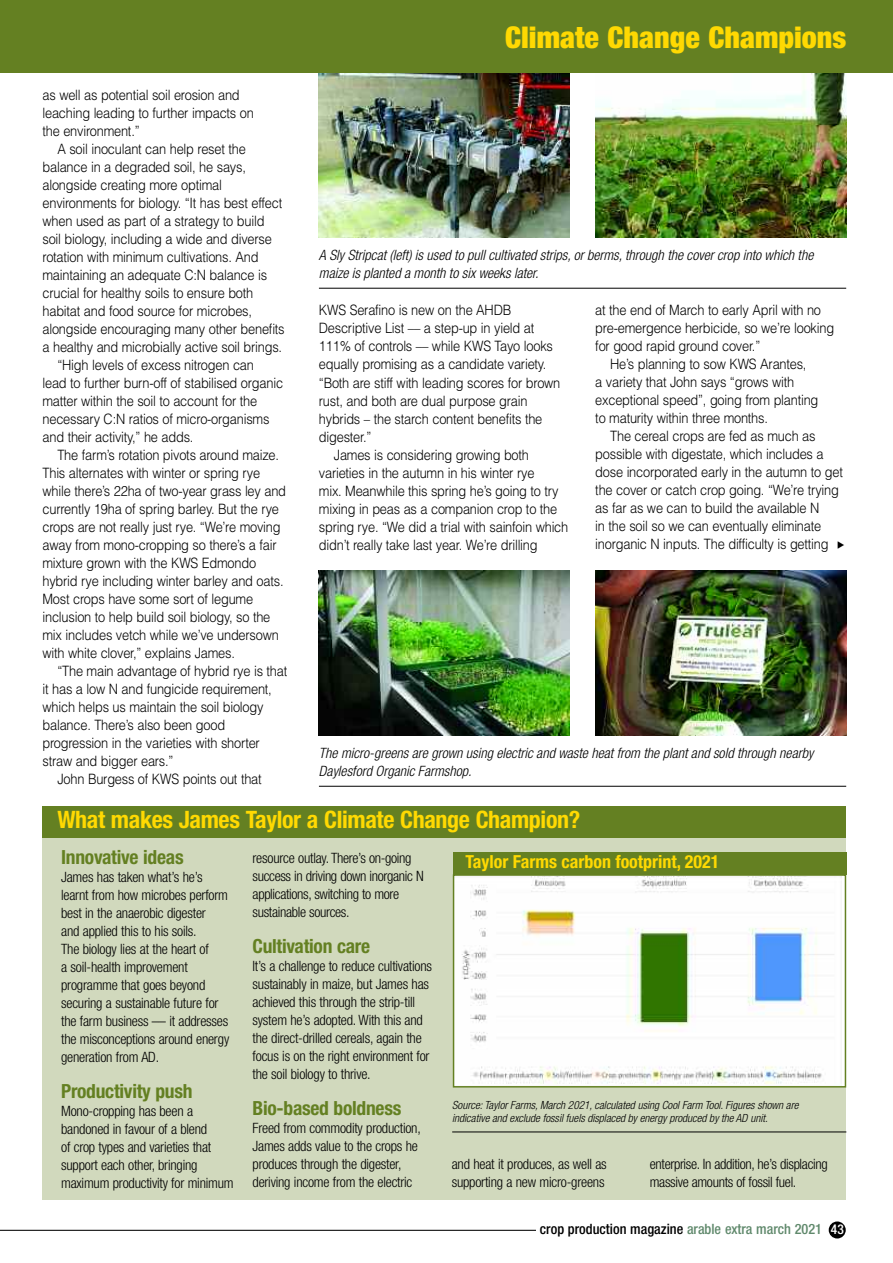
<style>
.page{position:relative;width:893px;height:1263px;background:#fff}
.page>*{position:absolute;margin:0;border:0;box-sizing:border-box;transform-origin:0 0}
.t1{font:900 condensed 30px "Helvetica Neue";color:#ffd902}
.t2{font:700 condensed 24px "Helvetica Neue";letter-spacing:-.015em;color:#ffd902}
.t3{font:700 condensed 19.5px "Helvetica Neue";letter-spacing:-.015em;color:#648022}
.t4{font:700 condensed 18px "Helvetica Neue";color:#ffd902}
.t5{font:300 14.25px/18px "Helvetica";letter-spacing:-.015em;color:#000;scale:.9 1}
.t6{font:300 condensed 14.25px/18px "Helvetica Neue";letter-spacing:-.015em;color:#000}
.t7{font:italic 300 condensed 14.25px/18px "Helvetica Neue";color:#000}
.t8{font:500 condensed 14.25px "Helvetica Neue";color:#000}
.t9{font:italic 300 condensed 11.25px/13.5px "Helvetica Neue";color:#000}
.s1{color:#60896c}
.s2{font-size:13.5px;color:#fff}
</style>
<div class="page">
<div style="left:43px;top:833px;width:803px;height:367px;background:#d1d9bd"></div>
<div style="left:43px;top:806px;width:803px;height:32px;background:#648022"></div>
<img style="left:319px;top:72px;width:251px;height:165px">
<img style="left:595px;top:73px;width:251px;height:164px">
<hr style="left:319px;top:288px;width:527px;height:1px;background:#000">
<img style="left:319px;top:570px;width:251px;height:165px">
<img style="left:595px;top:570px;width:251px;height:165px">
<hr style="left:319px;top:786px;width:527px;height:1px;background:#000">
<div style="left:453px;top:852px;width:393px;height:23px;background:#648022"></div>
<img style="left:456px;top:877px;width:385px;height:207px">
<div style="left:453px;top:874px;width:393px;height:213px;border:2px solid #648022"></div>
<hr style="left:452px;top:1131px;width:394px;height:1px;background:#000">
<div style="left:0;top:0;width:893px;height:72px;background:#648022"></div>
<div style="left:829px;top:1221px;width:17px;height:17px;background:#000;border-radius:50%"></div>
<hr style="left:0;top:1230px;width:536px;height:1px;background:#000">
<p class="t5" style="left:43px;top:86px;width:236px">as well as potential soil erosion and leaching leading to further impacts on the environment.”</p>
<p class="t5" style="left:57px;top:140px;width:211px">A soil inoculant can help reset the</p>
<p class="t5" style="left:43px;top:158px;width:227px">balance in a degraded soil, he says,</p>
<p class="t5" style="left:43px;top:176px;width:201px">alongside creating more optimal</p>
<p class="t5" style="left:43px;top:194px;width:268px">environments for biology. “It has best effect</p>
<p class="t5" style="left:43px;top:212px;width:248px">when used as part of a strategy to build</p>
<p class="t5" style="left:43px;top:230px;width:256px">soil biology, including a wide and diverse</p>
<p class="t5" style="left:43px;top:248px;width:241px">rotation with minimum cultivations. And</p>
<p class="t5" style="left:43px;top:266px;width:251px">maintaining an adequate C:N balance is</p>
<p class="t5" style="left:43px;top:284px;width:236px">crucial for healthy soils to ensure both</p>
<p class="t5" style="left:43px;top:302px;width:234px">habitat and food source for microbes,</p>
<p class="t5" style="left:43px;top:320px;width:271px">alongside encouraging many other benefits</p>
<p class="t5" style="left:43px;top:338px;width:268px">a healthy and microbially active soil brings.</p>
<p class="t5" style="left:57px;top:356px;width:220px">“High levels of excess nitrogen can</p>
<p class="t5" style="left:43px;top:374px;width:269px">lead to further burn-off of stabilised organic</p>
<p class="t5" style="left:43px;top:392px;width:240px">matter within the soil to account for the</p>
<p class="t5" style="left:43px;top:410px;width:254px">necessary C:N ratios of micro-organisms</p>
<p class="t5" style="left:43px;top:428px;width:169px">and their activity,” he adds.</p>
<p class="t5" style="left:57px;top:446px;width:248px">The farm’s rotation pivots around maize.</p>
<p class="t5" style="left:43px;top:464px;width:243px">This alternates with winter or spring rye</p>
<p class="t5" style="left:43px;top:482px;width:272px">while there’s 22ha of two-year grass ley and</p>
<p class="t5" style="left:43px;top:500px;width:264px">currently 19ha of spring barley. But the rye</p>
<p class="t5" style="left:43px;top:518px;width:266px">crops are not really just rye. “We’re moving</p>
<p class="t5" style="left:43px;top:536px;width:262px">away from mono-cropping so there’s a fair</p>
<p class="t5" style="left:43px;top:554px;width:239px">mixture grown with the KWS Edmondo</p>
<p class="t5" style="left:43px;top:572px;width:269px">hybrid rye including winter barley and oats.</p>
<p class="t5" style="left:43px;top:590px;width:236px">Most crops have some sort of legume</p>
<p class="t5" style="left:43px;top:608px;width:255px">inclusion to help build soil biology, so the</p>
<p class="t5" style="left:43px;top:626px;width:264px">mix includes vetch while we’ve undersown</p>
<p class="t5" style="left:43px;top:644px;width:215px">with white clover,” explains James.</p>
<p class="t5" style="left:57px;top:662px;width:257px">“The main advantage of hybrid rye is that</p>
<p class="t5" style="left:43px;top:680px;width:256px">it has a low N and fungicide requirement,</p>
<p class="t5" style="left:43px;top:698px;width:247px">which helps us maintain the soil biology</p>
<p class="t5" style="left:43px;top:716px;width:204px">balance. There’s also been good</p>
<p class="t5" style="left:43px;top:734px;width:243px">progression in the varieties with shorter</p>
<p class="t5" style="left:43px;top:752px;width:147px">straw and bigger ears.”</p>
<p class="t5" style="left:57px;top:770px;width:229px">John Burgess of KWS points out that</p>
<h1 class="t1" style="left:505px;top:27px;width:343px">Climate Change Champions</h1>
<p class="t7" style="left:319px;top:247px;width:496px">A Sly Stripcat (left) is used to pull cultivated strips, or berms, through the cover crop into which the maize is planted a month to six weeks later.</p>
<p class="t5" style="left:319px;top:302px;width:215px">KWS Serafino is new on the AHDB</p>
<p class="t5" style="left:319px;top:320px;width:241px">Descriptive List –– a step-up in yield at</p>
<p class="t5" style="left:319px;top:338px;width:262px">111% of controls –– while KWS Tayo looks</p>
<p class="t5" style="left:319px;top:356px;width:254px">equally promising as a candidate variety.</p>
<p class="t5" style="left:319px;top:374px;width:270px">“Both are stiff with leading scores for brown</p>
<p class="t5" style="left:319px;top:392px;width:233px">rust, and both are dual purpose grain</p>
<p class="t5" style="left:319px;top:410px;width:250px">hybrids – the starch content benefits the</p>
<p class="t5" style="left:319px;top:428px;width:60px">digester.”</p>
<p class="t5" style="left:334px;top:446px;width:218px">James is considering growing both</p>
<p class="t5" style="left:319px;top:464px;width:241px">varieties in the autumn in his winter rye</p>
<p class="t5" style="left:319px;top:482px;width:268px">mix. Meanwhile this spring he’s going to try</p>
<p class="t5" style="left:319px;top:500px;width:266px">mixing in peas as a companion crop to the</p>
<p class="t5" style="left:319px;top:518px;width:279px">spring rye. “We did a trial with sainfoin which</p>
<p class="t5" style="left:319px;top:536px;width:245px">didn’t really take last year. We’re drilling</p>
<p class="t5" style="left:595px;top:301px;width:252px">at the end of March to early April with no</p>
<p class="t5" style="left:595px;top:319px;width:267px">pre-emergence herbicide, so we’re looking</p>
<p class="t5" style="left:595px;top:337px;width:185px">for good rapid ground cover.”</p>
<p class="t5" style="left:610px;top:355px;width:220px">He’s planning to sow KWS Arantes,</p>
<p class="t5" style="left:595px;top:373px;width:222px">a variety that John says “grows with</p>
<p class="t5" style="left:595px;top:391px;width:249px">exceptional speed”, going from planting</p>
<p class="t5" style="left:595px;top:409px;width:193px">to maturity within three months.</p>
<p class="t5" style="left:610px;top:427px;width:230px">The cereal crops are fed as much as</p>
<p class="t5" style="left:595px;top:445px;width:255px">possible with digestate, which includes a</p>
<p class="t5" style="left:595px;top:463px;width:277px">dose incorporated early in the autumn to get</p>
<p class="t5" style="left:595px;top:481px;width:272px">the cover or catch crop going. “We’re trying</p>
<p class="t5" style="left:595px;top:499px;width:250px">as far as we can to build the available N</p>
<p class="t5" style="left:595px;top:517px;width:253px">in the soil so we can eventually eliminate</p>
<p class="t5" style="left:595px;top:535px;width:261px">inorganic N inputs. The difficulty is getting</p>
<p class="t7" style="left:319px;top:745px;width:496px">The micro-greens are grown using electric and waste heat from the plant and sold through nearby<br>Daylesford Organic Farmshop.</p>
<h2 class="t2" style="left:57px;top:811px;width:525px">What makes James Taylor a Climate Change Champion?</h2>
<h3 class="t3" style="left:61px;top:850px;width:124px">Innovative ideas</h3>
<p class="t6" style="left:61px;top:869px;width:170px">James has taken what’s he’s learnt from how microbes perform best in the anaerobic digester<br>and applied this to his soils.<br>The biology lies at the heart of<br>a soil-health improvement programme that goes beyond securing a sustainable future for the farm business –– it addresses the misconceptions around energy generation from AD.</p>
<h3 class="t3" style="left:61px;top:1084px;width:133px">Productivity push</h3>
<p class="t6" style="left:61px;top:1103px;width:174px">Mono-cropping has been a bandoned in favour of a blend<br>of crop types and varieties that support each other, bringing maximum productivity for minimum</p>
<p class="t6" style="left:253px;top:850px;width:173px">resource outlay. There’s on-going success in driving down inorganic N applications, switching to more sustainable sources.</p>
<h3 class="t3" style="left:253px;top:939px;width:119px">Cultivation care</h3>
<p class="t6" style="left:253px;top:958px;width:181px">It’s a challenge to reduce cultivations sustainably in maize, but James has achieved this through the strip-till system he’s adopted. With this and the direct-drilled cereals, again the focus is on the right environment for the soil biology to thrive.</p>
<h3 class="t3" style="left:253px;top:1101px;width:150px">Bio-based boldness</h3>
<p class="t6" style="left:253px;top:1120px;width:170px">Freed from commodity production,<br>James adds value to the crops he produces through the digester, deriving income from the electric</p>
<p class="t4" style="left:466px;top:855px;width:255px">Taylor Farms carbon footprint, 2021</p>
<p class="t9" style="left:452px;top:1099px;width:348px">Source: Taylor Farms, March 2021, calculated using Cool Farm Tool. Figures shown are indicative and exclude fossil fuels displaced by energy produced by the AD unit.</p>
<p class="t6" style="left:452px;top:1156px;width:156px">and heat it produces, as well as supporting a new micro-greens</p>
<p class="t6" style="left:650px;top:1156px;width:179px">enterprise. In addition, he’s displacing massive amounts of fossil fuel.</p>
<p class="t8" style="left:540px;top:1224px;width:305px">crop production magazine <span class="s1">arable extra march 2021</span> <span class="s2">43</span></p>
</div>
